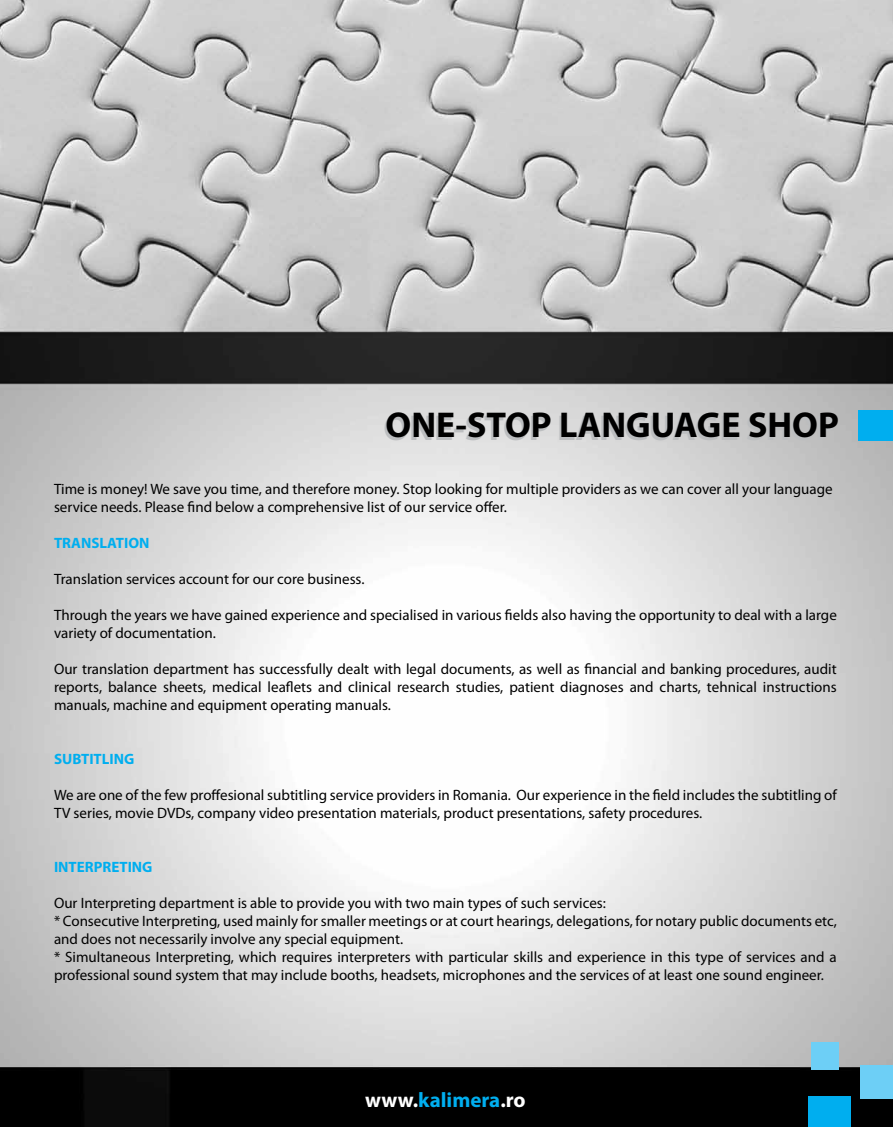
<style>
.page{position:relative;width:893px;height:1127px;background:#fff}
.page>*{position:absolute;margin:0;border:0;box-sizing:border-box;transform-origin:0 0}
.t1{font:700 36px "Myriad Pro";color:#000}
.t2{font:700 21px "Myriad Pro";color:#00aeef}
.t3{font:15px/18px "Myriad Pro";color:#000}
.t4{font:700 15px "Myriad Pro";color:#00aeef}
.s1{color:#fff}
</style>
<div class="page">
<img style="left:0;top:0;width:893px;height:1127px">
<div style="left:858px;top:410px;width:35px;height:31px;background:#00aeef"></div>
<div style="left:811px;top:1042px;width:28px;height:27px;background:#6dcff6"></div>
<div style="left:861px;top:1065px;width:32px;height:34px;background:#6dcff6"></div>
<div style="left:808px;top:1096px;width:42px;height:31px;background:#00aeef"></div>
<h1 class="t1" style="left:385px;top:402px;width:455px">ONE-STOP LANGUAGE SHOP</h1>
<p class="t3" style="left:54px;top:480px;width:780px">Time is money! We save you time, and therefore money. Stop looking for multiple providers as we can cover all your language service needs. Please find below a comprehensive list of our service offer.</p>
<p class="t4" style="left:54px;top:533px;width:97px">TRANSLATION</p>
<p class="t3" style="left:54px;top:570px;width:312px">Translation services account for our core business.</p>
<p class="t3" style="left:54px;top:606px;width:784px">Through the years we have gained experience and specialised in various fields also having the opportunity to deal with a large variety of documentation.</p>
<p class="t3" style="left:54px;top:660px;width:784px;text-align:justify">Our translation department has successfully dealt with legal documents, as well as financial and banking procedures, audit reports, balance sheets, medical leaflets and clinical research studies, patient diagnoses and charts, tehnical instructions manuals, machine and equipment operating manuals.</p>
<p class="t4" style="left:54px;top:749px;width:82px">SUBTITLING</p>
<p class="t3" style="left:54px;top:786px;width:784px">We are one of the few proffesional subtitling service providers in Romania. Our experience in the field includes the subtitling of<br>TV series, movie DVDs, company video presentation materials, product presentations, safety procedures.</p>
<p class="t4" style="left:54px;top:857px;width:100px">INTERPRETING</p>
<p class="t3" style="left:54px;top:894px;width:784px">Our Interpreting department is able to provide you with two main types of such services:<br>* Consecutive Interpreting, used mainly for smaller meetings or at court hearings, delegations, for notary public documents etc, and does not necessarily involve any special equipment.<br>* Simultaneous Interpreting, which requires interpreters with particular skills and experience in this type of services and a professional sound system that may include booths, headsets, microphones and the services of at least one sound engineer.</p>
<h2 class="t2" style="left:365px;top:1086px;width:162px"><span class="s1">www.</span>kalimera<span class="s1">.ro</span></h2>
</div>
